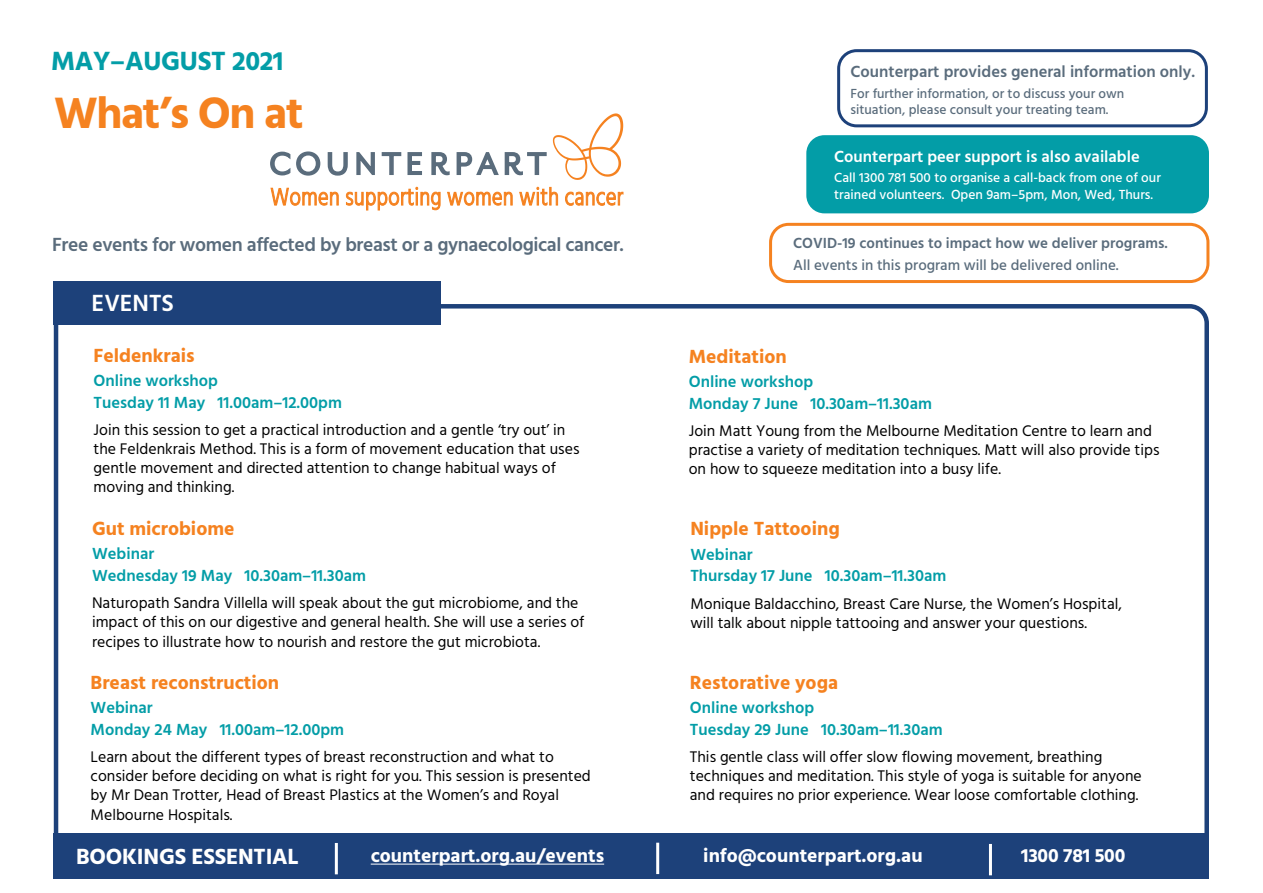
<style>
.page{position:relative;width:1263px;height:893px;background:#fff}
.page>*{position:absolute;margin:0;border:0;box-sizing:border-box;transform-origin:0 0}
.t1{font:700 45px "Hind";letter-spacing:-.03em;color:#f58220}
.t2{font:700 27px "Hind";letter-spacing:-.01em;color:#039da7}
.t3{font:600 24px "Hind";color:#fff}
.t4{font:700 22.5px "Hind";letter-spacing:-.01em;color:#fff}
.t5{font:700 19.5px "Hind";color:#f58220}
.t6{font:600 19.5px "Hind";letter-spacing:-.02em;color:#5a6c7c}
.t7{font:700 19.5px "Hind";color:#fff}
.t8{font:600 16.5px/21.9px "Hind";color:#039da7}
.t9{font:600 16.5px "Hind";color:#5a6c7c}
.t10{font:600 16.5px "Hind";color:#fff}
.t11{font:15.75px/18.9px "Hind";color:#000}
.t12{font:600 15px "Hind";color:#5a6c7c}
.t13{font:500 15px "Hind";color:#5a6c7c}
.t14{font:500 13.5px/16.5px "Hind";color:#fff}
.t15{font:500 13.5px/16.5px "Hind";color:#5a6c7c}
</style>
<div class="page">
<div style="left:769px;top:223px;width:440px;height:60px;border:3px solid #f58220;border-radius:18px"></div>
<div style="left:837px;top:49px;width:371px;height:78px;border:3px solid #1d417a;border-radius:18px"></div>
<svg style="left:271px;top:187px;width:68px;height:19px"></svg>
<svg style="left:346px;top:187px;width:94px;height:23px"></svg>
<svg style="left:447px;top:192px;width:65px;height:14px"></svg>
<svg style="left:519px;top:187px;width:39px;height:19px"></svg>
<svg style="left:565px;top:192px;width:58px;height:14px"></svg>
<svg style="left:270px;top:151px;width:51px;height:25px"></svg>
<svg style="left:327px;top:152px;width:21px;height:24px"></svg>
<svg style="left:356px;top:152px;width:66px;height:23px"></svg>
<svg style="left:431px;top:152px;width:19px;height:24px"></svg>
<svg style="left:456px;top:152px;width:91px;height:24px"></svg>
<svg style="left:553px;top:113px;width:70px;height:67px"></svg>
<div style="left:54px;top:281px;width:387px;height:44px;background:#1d417a"></div>
<div style="left:54px;top:833px;width:1155px;height:45px;background:#1d417a"></div>
<hr style="left:371px;top:864px;width:233px;height:1px;background:#fff">
<hr style="left:656px;top:843px;width:3px;height:31px;background:#fff">
<hr style="left:989px;top:844px;width:3px;height:31px;background:#fff">
<hr style="left:335px;top:843px;width:3px;height:31px;background:#fff">
<div style="left:806px;top:135px;width:403px;height:78px;background:#039da7;border-radius:18px"></div>
<h2 class="t2" style="left:51px;top:45px;width:234px">MAY–AUGUST 2021</h2>
<h1 class="t1" style="left:54px;top:87px;width:251px">What’s On at</h1>
<p class="t6" style="left:52px;top:231px;width:573px">Free events for women affected by breast or a gynaecological cancer.</p>
<h3 class="t3" style="left:92px;top:287px;width:84px">EVENTS</h3>
<p class="t5" style="left:94px;top:343px;width:103px">Feldenkrais</p>
<p class="t8" style="left:94px;top:370px;width:250px">Online workshop<br>Tuesday 11 May 11.00am–12.00pm</p>
<p class="t11" style="left:94px;top:421px;width:487px">Join this session to get a practical introduction and a gentle ‘try out’ in the Feldenkrais Method. This is a form of movement education that uses gentle movement and directed attention to change habitual ways of moving and thinking.</p>
<p class="t5" style="left:92px;top:516px;width:144px">Gut microbiome</p>
<p class="t8" style="left:92px;top:543px;width:275px">Webinar<br>Wednesday 19 May 10.30am–11.30am</p>
<p class="t11" style="left:92px;top:594px;width:494px;line-height:19.4px">Naturopath Sandra Villella will speak about the gut microbiome, and the impact of this on our digestive and general health. She will use a series of recipes to illustrate how to nourish and restore the gut microbiota.</p>
<p class="t5" style="left:91px;top:671px;width:190px">Breast reconstruction</p>
<p class="t8" style="left:91px;top:698px;width:255px">Webinar<br>Monday 24 May 11.00am–12.00pm</p>
<p class="t11" style="left:91px;top:748px;width:502px">Learn about the different types of breast reconstruction and what to consider before deciding on what is right for you. This session is presented by Mr Dean Trotter, Head of Breast Plastics at the Women’s and Royal Melbourne Hospitals.</p>
<p class="t9" style="left:850px;top:60px;width:346px">Counterpart provides general information only.</p>
<p class="t15" style="left:850px;top:86px;width:275px">For further information, or to discuss your own situation, please consult your treating team.</p>
<p class="t10" style="left:834px;top:145px;width:307px">Counterpart peer support is also available</p>
<p class="t14" style="left:834px;top:170px;width:328px">Call 1300 781 500 to organise a call-back from one of our trained volunteers. Open 9am–5pm, Mon, Wed, Thurs.</p>
<p class="t12" style="left:793px;top:233px;width:376px">COVID-19 continues to impact how we deliver programs.</p>
<p class="t13" style="left:793px;top:255px;width:327px">All events in this program will be delivered online.</p>
<p class="t5" style="left:689px;top:345px;width:99px">Meditation</p>
<p class="t8" style="left:689px;top:372px;width:245px">Online workshop<br>Monday 7 June 10.30am–11.30am</p>
<p class="t11" style="left:689px;top:423px;width:472px">Join Matt Young from the Melbourne Meditation Centre to learn and practise a variety of meditation techniques. Matt will also provide tips on how to squeeze meditation into a busy life.</p>
<p class="t5" style="left:690px;top:517px;width:151px">Nipple Tattooing</p>
<p class="t8" style="left:690px;top:544px;width:257px">Webinar<br>Thursday 17 June 10.30am–11.30am</p>
<p class="t11" style="left:690px;top:595px;width:433px">Monique Baldacchino, Breast Care Nurse, the Women’s Hospital, will talk about nipple tattooing and answer your questions.</p>
<p class="t5" style="left:690px;top:671px;width:150px">Restorative yoga</p>
<p class="t8" style="left:690px;top:698px;width:254px">Online workshop<br>Tuesday 29 June 10.30am–11.30am</p>
<p class="t11" style="left:690px;top:749px;width:453px">This gentle class will offer slow flowing movement, breathing techniques and meditation. This style of yoga is suitable for anyone and requires no prior experience. Wear loose comfortable clothing.</p>
<h3 class="t4" style="left:76px;top:843px;width:224px">BOOKINGS ESSENTIAL</h3>
<p class="t7" style="left:371px;top:844px;width:235px">counterpart.org.au/events</p>
<p class="t7" style="left:703px;top:844px;width:221px">info@counterpart.org.au</p>
<p class="t7" style="left:1021px;top:844px;width:106px">1300 781 500</p>
</div>
